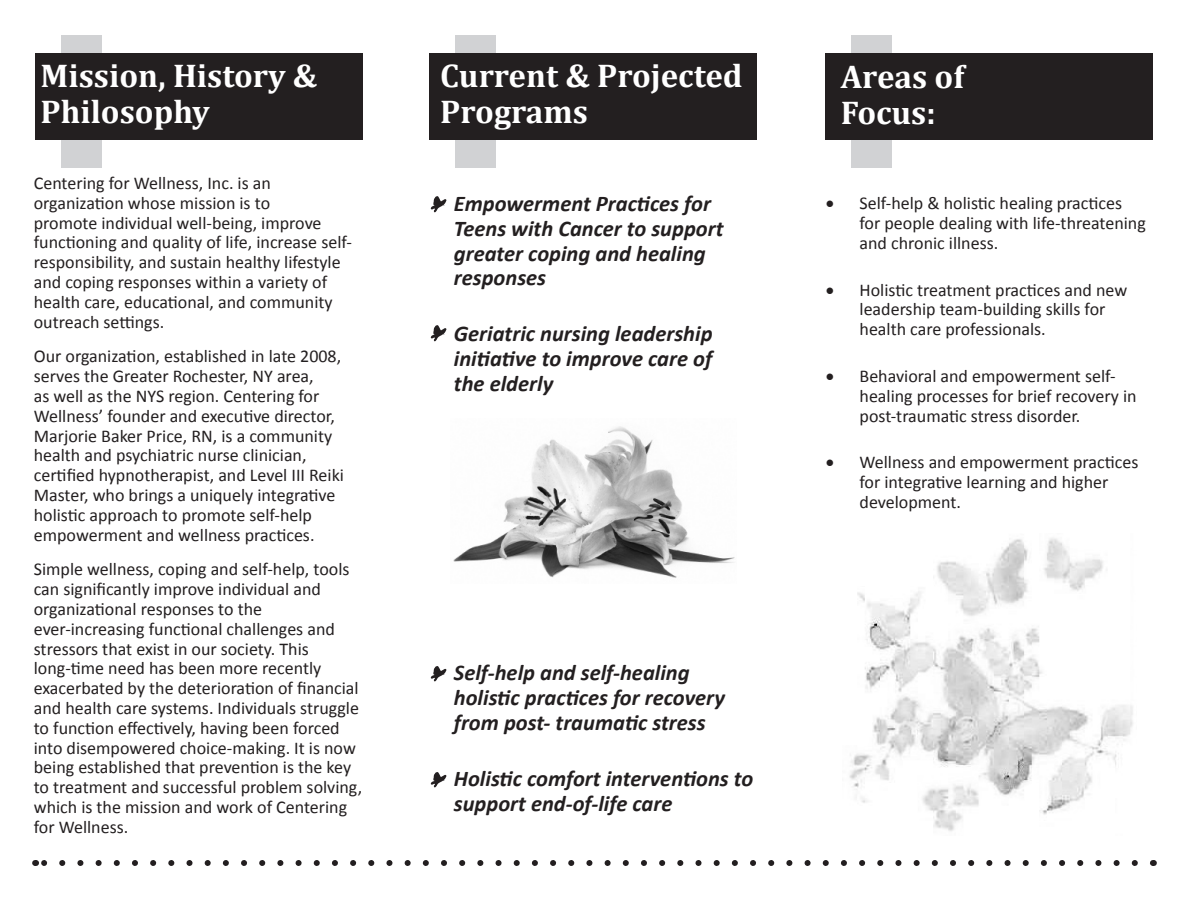
<style>
.page{position:relative;width:1188px;height:918px;background:#fff}
.page>*{position:absolute;margin:0;border:0;box-sizing:border-box;transform-origin:0 0}
.Heading_2{font:700 33px/36.3px "Cambria";color:#fff}
.Heading_2-2{font:italic 700 22.5px/24.8px "Calibri";color:#231f20}
.List_Paragraph{font:18px/19.8px "Calibri";color:#231f20}
</style>
<div class="page">
<div style="left:61px;top:35px;width:40px;height:133px;background:#d1d2d4"></div>
<div style="left:35px;top:53px;width:327px;height:87px;background:#231f20"></div>
<img style="left:453px;top:426px;width:282px;height:152px">
<div style="left:455px;top:35px;width:41px;height:133px;background:#d1d2d4"></div>
<div style="left:430px;top:53px;width:327px;height:87px;background:#231f20"></div>
<svg style="left:44px;top:860px;width:1091px;height:6px"></svg>
<div style="left:851px;top:35px;width:41px;height:133px;background:#d1d2d4"></div>
<div style="left:826px;top:53px;width:327px;height:87px;background:#231f20"></div>
<img style="left:849px;top:538px;width:284px;height:293px">
<img style="left:430px;top:196px;width:17px;height:17px">
<img style="left:430px;top:325px;width:17px;height:17px">
<img style="left:430px;top:666px;width:17px;height:16px">
<img style="left:430px;top:772px;width:17px;height:16px">
<p class="Heading_2" style="left:440px;top:57px;width:304px">Current &amp; Projected<br>Programs</p>
<p class="Heading_2" style="left:40px;top:57px;width:278px">Mission, History &amp;<br>Philosophy</p>
<p class="Heading_2" style="left:841px;top:58px;width:125px">Areas of<br>Focus:</p>
<p class="List_Paragraph" style="left:34px;top:173px;width:320px">Centering for Wellness, Inc. is an organization whose mission is to<br>promote individual well-being, improve functioning and quality of life, increase self&shy;responsibility, and sustain healthy lifestyle and coping responses within a variety of health care, educational, and community outreach settings.</p>
<p class="List_Paragraph" style="left:34px;top:347px;width:312px">Our organization, established in late 2008, serves the Greater Rochester, NY area,<br>as well as the NYS region. Centering for Wellness’ founder and executive director, Marjorie Baker Price, RN, is a community health and psychiatric nurse clinician, certified hypnotherapist, and Level III Reiki Master, who brings a uniquely integrative holistic approach to promote self-help empowerment and wellness practices.</p>
<p class="List_Paragraph" style="left:34px;top:560px;width:330px">Simple wellness, coping and self-help, tools can significantly improve individual and organizational responses to the ever-increasing functional challenges and stressors that exist in our society. This long-time need has been more recently exacerbated by the deterioration of financial and health care systems. Individuals struggle to function effectively, having been forced into disempowered choice-making. It is now being established that prevention is the key to treatment and successful problem solving, which is the mission and work of Centering for Wellness.</p>
<p class="Heading_2-2" style="left:454px;top:191px;width:271px">Empowerment Practices for<br>Teens with Cancer to support greater coping and healing responses</p>
<p class="Heading_2-2" style="left:454px;top:322px;width:260px;text-align:justify">Geriatric nursing leadership initiative to improve care of the elderly</p>
<p class="Heading_2-2" style="left:454px;top:661px;width:272px">Self-help and self-healing holistic practices for recovery from post- traumatic stress</p>
<p class="Heading_2-2" style="left:454px;top:766px;width:301px">Holistic comfort interventions to support end-of-life care</p>
<p class="List_Paragraph" style="left:860px;top:193px;width:288px;text-indent:-34px">• Self-help &amp; holistic healing practices for people dealing with life-threatening and chronic illness.</p>
<p class="List_Paragraph" style="left:860px;top:280px;width:269px;text-indent:-34px">• Holistic treatment practices and new leadership team-building skills for health care professionals.</p>
<p class="List_Paragraph" style="left:860px;top:366px;width:279px;text-indent:-34px">• Behavioral and empowerment self&shy;healing processes for brief recovery in post-traumatic stress disorder.</p>
<p class="List_Paragraph" style="left:860px;top:453px;width:280px;text-indent:-34px">• Wellness and empowerment practices for integrative learning and higher development.</p>
</div>
